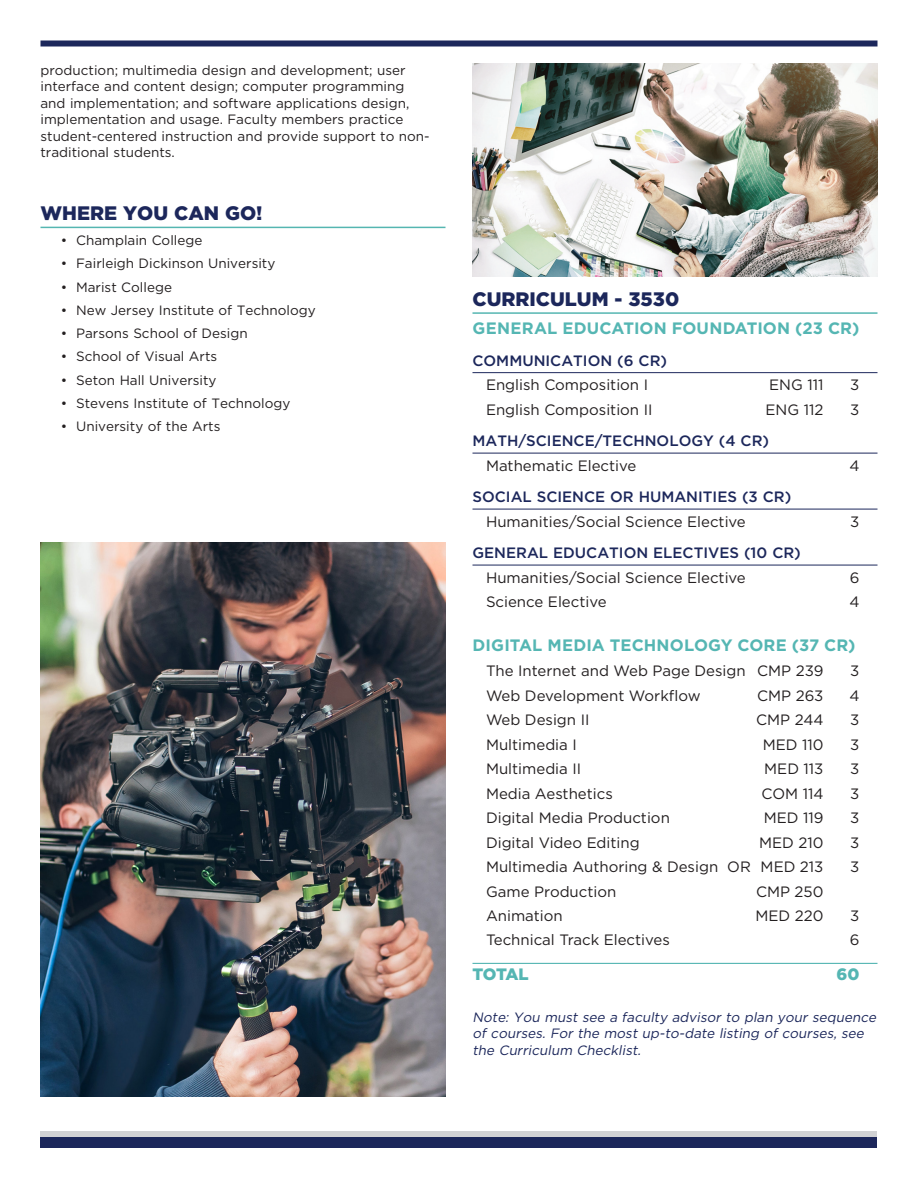
<style>
.page{position:relative;width:918px;height:1188px;background:#fff}
.page>*{position:absolute;margin:0;border:0;box-sizing:border-box;transform-origin:0 0}
.Headers{font:900 19.5px "Gotham";color:#1c275b}
.Curriculum_Subhead{font:700 16.5px "Gotham";letter-spacing:.005em;color:#55b6b3}
.Total_Program_Credits{font:900 16.5px "Gotham";letter-spacing:-.03em;color:#55b6b3}
.Course{font:15px "Gotham";color:#231f20}
.Course_Column_Header{font:500 15px "Gotham";color:#1c275b}
.Copy{font:13.5px/16.5px "Gotham";color:#231f20}
.Copy_Bullets{font:13.5px "Gotham";color:#231f20}
.Advisor_Note{font:italic 13.5px/16.5px "Gotham";color:#1c275b}
</style>
<div class="page">
<div style="left:40px;top:1131px;width:837px;height:17px;background:#d1d2d4"></div>
<div style="left:40px;top:1137px;width:837px;height:11px;background:#1c275b"></div>
<div style="left:40px;top:40px;width:838px;height:6px;background:#1c275b"></div>
<hr style="left:40px;top:227px;width:406px;height:1px;background:#55b6b1">
<hr style="left:472px;top:312px;width:406px;height:2px;background:#55b6b1">
<hr style="left:472px;top:372px;width:406px;height:1px;background:#1c275b">
<hr style="left:472px;top:453px;width:406px;height:1px;background:#1c275b">
<hr style="left:472px;top:509px;width:406px;height:1px;background:#1c275b">
<hr style="left:472px;top:565px;width:406px;height:1px;background:#1c275b">
<hr style="left:472px;top:963px;width:406px;height:1px;background:#55b6b3">
<img style="left:40px;top:542px;width:406px;height:554px">
<img style="left:472px;top:64px;width:406px;height:212px">
<p class="Copy" style="left:40px;top:61px;width:391px">production; multimedia design and development; user interface and content design; computer programming and implementation; and software applications design, implementation and usage. Faculty members practice student-centered instruction and provide support to non&shy;traditional students.</p>
<p class="Headers" style="left:40px;top:200px;width:224px">WHERE YOU CAN GO!</p>
<p class="Copy_Bullets" style="left:61px;top:232px;width:143px">• Champlain College</p>
<p class="Copy_Bullets" style="left:61px;top:255px;width:216px">• Fairleigh Dickinson University</p>
<p class="Copy_Bullets" style="left:61px;top:278px;width:113px">• Marist College</p>
<p class="Copy_Bullets" style="left:61px;top:301px;width:256px">• New Jersey Institute of Technology</p>
<p class="Copy_Bullets" style="left:61px;top:325px;width:188px">• Parsons School of Design</p>
<p class="Copy_Bullets" style="left:61px;top:348px;width:158px">• School of Visual Arts</p>
<p class="Copy_Bullets" style="left:61px;top:371px;width:157px">• Seton Hall University</p>
<p class="Copy_Bullets" style="left:61px;top:394px;width:231px">• Stevens Institute of Technology</p>
<p class="Copy_Bullets" style="left:61px;top:418px;width:161px">• University of the Arts</p>
<p class="Headers" style="left:472px;top:285px;width:208px">CURRICULUM - 3530</p>
<p class="Curriculum_Subhead" style="left:472px;top:317px;width:388px">GENERAL EDUCATION FOUNDATION (23 CR)</p>
<p class="Course_Column_Header" style="left:472px;top:350px;width:196px">COMMUNICATION (6 CR)</p>
<p class="Course" style="left:486px;top:375px;width:164px">English Composition I</p>
<p class="Course" style="left:769px;top:375px;width:56px">ENG 111</p>
<p class="Course" style="left:850px;top:375px;width:11px">3</p>
<p class="Course" style="left:486px;top:400px;width:168px">English Composition II</p>
<p class="Course" style="left:766px;top:400px;width:59px">ENG 112</p>
<p class="Course" style="left:850px;top:400px;width:11px">3</p>
<p class="Course_Column_Header" style="left:472px;top:431px;width:298px">MATH/SCIENCE/TECHNOLOGY (4 CR)</p>
<p class="Course" style="left:486px;top:456px;width:152px">Mathematic Elective</p>
<p class="Course" style="left:849px;top:456px;width:12px">4</p>
<p class="Course_Column_Header" style="left:472px;top:487px;width:320px">SOCIAL SCIENCE OR HUMANITIES (3 CR)</p>
<p class="Course" style="left:486px;top:512px;width:261px">Humanities/Social Science Elective</p>
<p class="Course" style="left:850px;top:512px;width:11px">3</p>
<p class="Course_Column_Header" style="left:472px;top:543px;width:330px">GENERAL EDUCATION ELECTIVES (10 CR)</p>
<p class="Course" style="left:486px;top:568px;width:261px">Humanities/Social Science Elective</p>
<p class="Course" style="left:850px;top:568px;width:11px">6</p>
<p class="Course" style="left:486px;top:592px;width:122px">Science Elective</p>
<p class="Course" style="left:849px;top:592px;width:12px">4</p>
<p class="Curriculum_Subhead" style="left:472px;top:635px;width:385px">DIGITAL MEDIA TECHNOLOGY CORE (37 CR)</p>
<p class="Course" style="left:486px;top:661px;width:339px">The Internet and Web Page Design CMP 239</p>
<p class="Course" style="left:850px;top:661px;width:11px">3</p>
<p class="Course" style="left:486px;top:686px;width:216px">Web Development Workflow</p>
<p class="Course" style="left:757px;top:686px;width:68px">CMP 263</p>
<p class="Course" style="left:849px;top:686px;width:12px">4</p>
<p class="Course" style="left:486px;top:710px;width:105px">Web Design II</p>
<p class="Course" style="left:756px;top:710px;width:69px">CMP 244</p>
<p class="Course" style="left:850px;top:710px;width:11px">3</p>
<p class="Course" style="left:486px;top:735px;width:92px">Multimedia I</p>
<p class="Course" style="left:763px;top:735px;width:62px">MED 110</p>
<p class="Course" style="left:850px;top:735px;width:11px">3</p>
<p class="Course" style="left:486px;top:759px;width:97px">Multimedia II</p>
<p class="Course" style="left:764px;top:759px;width:61px">MED 113</p>
<p class="Course" style="left:850px;top:759px;width:11px">3</p>
<p class="Course" style="left:486px;top:784px;width:128px">Media Aesthetics</p>
<p class="Course" style="left:762px;top:784px;width:63px">COM 114</p>
<p class="Course" style="left:850px;top:784px;width:11px">3</p>
<p class="Course" style="left:486px;top:808px;width:185px">Digital Media Production</p>
<p class="Course" style="left:764px;top:808px;width:61px">MED 119</p>
<p class="Course" style="left:850px;top:808px;width:11px">3</p>
<p class="Course" style="left:486px;top:833px;width:155px">Digital Video Editing</p>
<p class="Course" style="left:759px;top:833px;width:66px">MED 210</p>
<p class="Course" style="left:850px;top:833px;width:11px">3</p>
<p class="Course" style="left:486px;top:857px;width:339px">Multimedia Authoring &amp; Design OR MED 213</p>
<p class="Course" style="left:850px;top:857px;width:11px">3</p>
<p class="Course" style="left:486px;top:882px;width:132px">Game Production</p>
<p class="Course" style="left:756px;top:882px;width:69px">CMP 250</p>
<p class="Course" style="left:486px;top:906px;width:78px">Animation</p>
<p class="Course" style="left:756px;top:906px;width:69px">MED 220</p>
<p class="Course" style="left:850px;top:906px;width:11px">3</p>
<p class="Course" style="left:486px;top:931px;width:185px">Technical Track Electives</p>
<p class="Course" style="left:850px;top:931px;width:11px">6</p>
<p class="Total_Program_Credits" style="left:472px;top:963px;width:58px">TOTAL</p>
<p class="Total_Program_Credits" style="left:837px;top:963px;width:24px">60</p>
<p class="Advisor_Note" style="left:472px;top:1008px;width:408px">Note: You must see a faculty advisor to plan your sequence of courses. For the most up-to-date listing of courses, see the Curriculum Checklist.</p>
</div>
